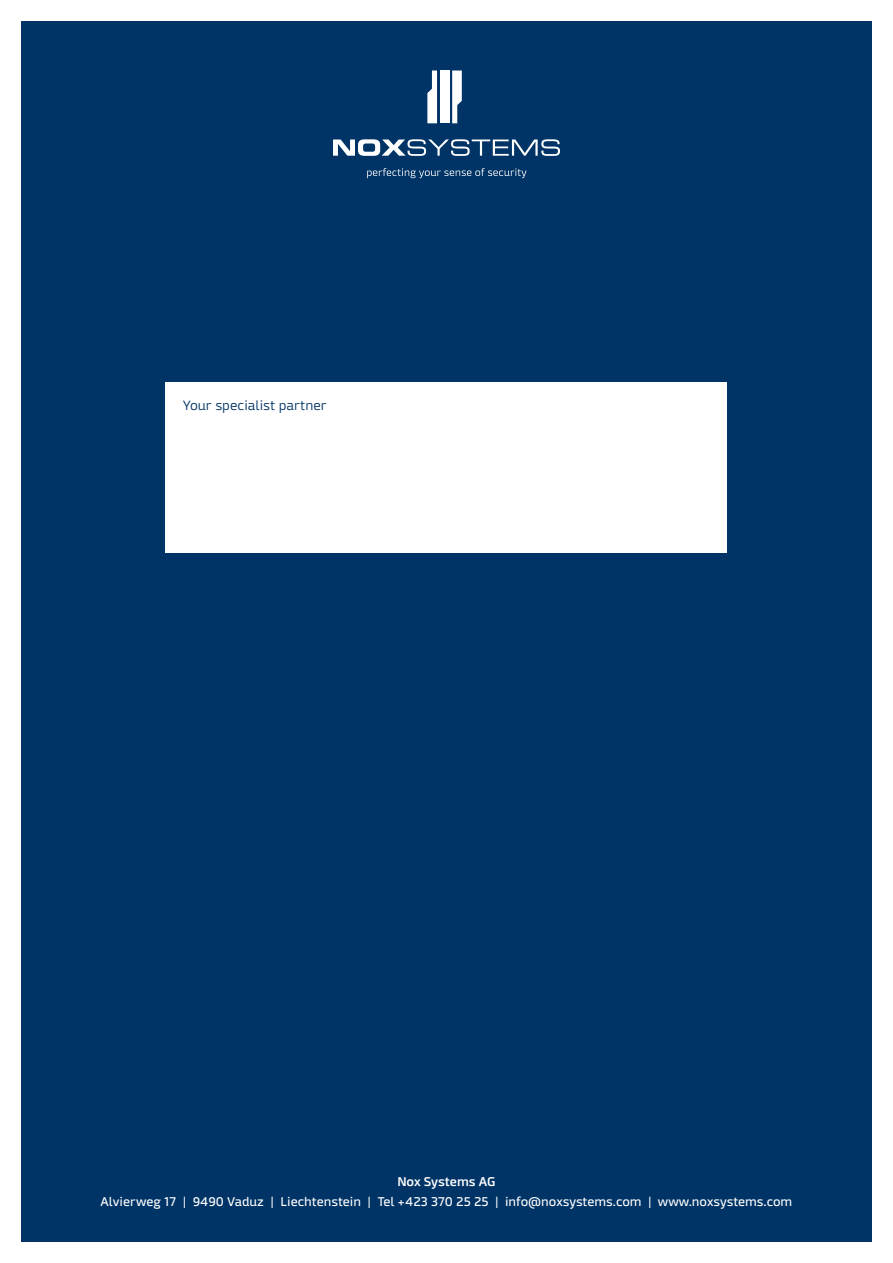
<style>
.page{position:relative;width:893px;height:1263px;background:#fff}
.page>*{position:absolute;margin:0;border:0;box-sizing:border-box;transform-origin:0 0}
.t1{font:300 13.5px "Mangerica";color:#003466}
.t2{font:12.75px "Mangerica";color:#fff}
.t3{font:600 12.75px "Mangerica";letter-spacing:-.005em;color:#fff}
</style>
<div class="page">
<div style="left:21px;top:21px;width:851px;height:1221px;background:#003466"></div>
<div style="left:440px;top:71px;width:9px;height:52px;background:#fff"></div>
<svg style="left:427px;top:71px;width:10px;height:52px"></svg>
<svg style="left:452px;top:71px;width:10px;height:52px"></svg>
<svg style="left:333px;top:139px;width:227px;height:17px"></svg>
<svg style="left:367px;top:168px;width:159px;height:10px"></svg>
<div style="left:166px;top:383px;width:561px;height:170px;background:#fff"></div>
<p class="t1" style="left:183px;top:397px;width:145px">Your specialist partner</p>
<p class="t3" style="left:397px;top:1173px;width:100px">Nox Systems AG</p>
<p class="t2" style="left:101px;top:1194px;width:693px">Alvierweg 17 | 9490 Vaduz | Liechtenstein | Tel +423 370 25 25 | info@noxsystems.com | www.noxsystems.com</p>
</div>
